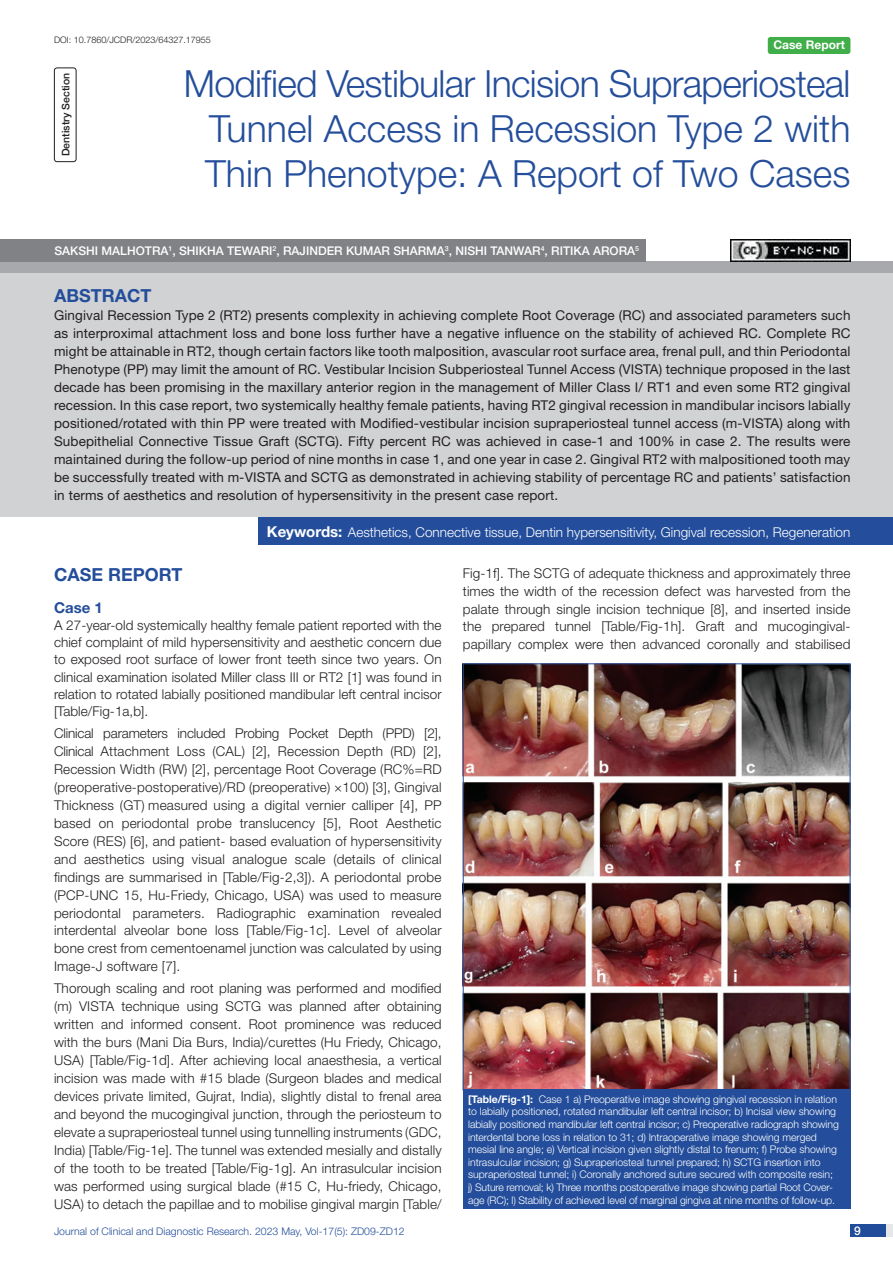
<style>
.page{position:relative;width:893px;height:1263px;background:#fff}
.page>*{position:absolute;margin:0;border:0;box-sizing:border-box;transform-origin:0 0}
.t1{font:300 37.5px/45px "Helvetica Neue";color:#244e9b;text-align:justify}
.Heading{font:700 18px "Helvetica Neue";color:#244e9b}
.Abstract_head{font:700 18px "Helvetica Neue";color:#244e9b}
.HEAD_2{font:700 15px "Helvetica Neue";color:#244e9b}
.Body_text{font:300 13.5px/17.9px "Helvetica Neue";letter-spacing:.01em;color:#231f20;text-align:justify}
.Abstract_Text{font:13.5px/18px "Helvetica Neue";letter-spacing:.01em;color:#231f20;text-align:justify}
.Key_words{font:300 13.5px "Helvetica Neue";color:#fff}
.Author{font:500 12px "Helvetica Neue";color:#fff}
.t2{font:700 12px "Helvetica Neue";color:#fff}
.TABLE_FIG{font:300 10.5px/12.6px "Helvetica Neue";letter-spacing:-.005em;color:#fff}
.t3{font:300 10.5px "Helvetica Neue";color:#244e9b}
.section{font:500 10.5px "Helvetica Neue";color:#231f20}
.DOI{font:300 9px "Helvetica Neue";color:#231f20}
.s1{font-weight:700;font-size:15px}
.s2{font-weight:700}
</style>
<div class="page">
<div style="left:850px;top:1224px;width:43px;height:13px;background:#e6e7e9"></div>
<div style="left:850px;top:1224px;width:35px;height:13px;background:#214c99"></div>
<div style="left:54px;top:68px;width:22px;height:94px;border:1px solid #231f20;border-radius:3px"></div>
<div style="left:768px;top:37px;width:82px;height:17px;background:#40ae49;border-radius:3px"></div>
<div style="left:0;top:262px;width:893px;height:12px;background:#a8a9ad"></div>
<div style="left:0;top:239px;width:646px;height:23px;background:#808285"></div>
<div style="left:0;top:274px;width:893px;height:243px;background:#d1d2d4"></div>
<div style="left:259px;top:517px;width:634px;height:28px;background:#244e9b"></div>
<img style="left:465px;top:665px;width:383px;height:423px">
<div style="left:463px;top:1089px;width:387px;height:120px;background:#244e9b"></div>
<img style="left:730px;top:239px;width:120px;height:23px">
<p class="DOI" style="left:54px;top:35px;width:158px">DOI: 10.7860/JCDR/2023/64327.17955</p>
<p class="section" style="left:59px;top:156px;width:85px;rotate:-90deg">DENTISTRY SECTION</p>
<p class="t1" style="left:205px;top:60px;width:647px;text-indent:-21px">Modified Vestibular Incision Supraperiosteal Tunnel Access in Recession Type 2 with Thin Phenotype: A Report of Two Cases</p>
<p class="t2" style="left:773px;top:37px;width:73px">Case Report</p>
<p class="Author" style="left:54px;top:244px;width:586px">SAKSHI MALHOTRA<sup>1</sup>, SHIKHA TEWARI<sup>2</sup>, RAJINDER KUMAR SHARMA<sup>3</sup>, NISHI TANWAR<sup>4</sup>, RITIKA ARORA<sup>5</sup></p>
<p class="Abstract_head" style="left:54px;top:284px;width:99px">ABSTRACT</p>
<p class="Abstract_Text" style="left:54px;top:306px;width:798px">Gingival Recession Type 2 (RT2) presents complexity in achieving complete Root Coverage (RC) and associated parameters such as interproximal attachment loss and bone loss further have a negative influence on the stability of achieved RC. Complete RC might be attainable in RT2, though certain factors like tooth malposition, avascular root surface area, frenal pull, and thin Periodontal Phenotype (PP) may limit the amount of RC. Vestibular Incision Subperiosteal Tunnel Access (VISTA) technique proposed in the last decade has been promising in the maxillary anterior region in the management of Miller Class I/ RT1 and even some RT2 gingival recession. In this case report, two systemically healthy female patients, having RT2 gingival recession in mandibular incisors labially positioned/rotated with thin PP were treated with Modified-vestibular incision supraperiosteal tunnel access (m-VISTA) along with Subepithelial Connective Tissue Graft (SCTG). Fifty percent RC was achieved in case-1 and 100% in case 2. The results were maintained during the follow-up period of nine months in case 1, and one year in case 2. Gingival RT2 with malpositioned tooth may be successfully treated with m-VISTA and SCTG as demonstrated in achieving stability of percentage RC and patients’ satisfaction in terms of aesthetics and resolution of hypersensitivity in the present case report.</p>
<p class="Key_words" style="left:267px;top:524px;width:585px"><span class="s1">Keywords:</span> Aesthetics, Connective tissue, Dentin hypersensitivity, Gingival recession, Regeneration</p>
<p class="Heading" style="left:54px;top:563px;width:130px">CASE REPORT</p>
<p class="HEAD_2" style="left:54px;top:598px;width:50px">Case 1</p>
<p class="Body_text" style="left:54px;top:616px;width:389px;line-height:17.2px">A 27-year-old systemically healthy female patient reported with the chief complaint of mild hypersensitivity and aesthetic concern due to exposed root surface of lower front teeth since two years. On clinical examination isolated Miller class III or RT2 [1] was found in relation to rotated labially positioned mandibular left central incisor [Table/Fig-1a,b].</p>
<p class="Body_text" style="left:54px;top:724px;width:389px">Clinical parameters included Probing Pocket Depth (PPD) [2], Clinical Attachment Loss (CAL) [2], Recession Depth (RD) [2], Recession Width (RW) [2], percentage Root Coverage (RC%=RD (preoperative-postoperative)/RD (preoperative) ×100) [3], Gingival Thickness (GT) measured using a digital vernier calliper [4], PP based on periodontal probe translucency [5], Root Aesthetic Score (RES) [6], and patient- based evaluation of hypersensitivity and aesthetics using visual analogue scale (details of clinical findings are summarised in [Table/Fig-2,3]). A periodontal probe (PCP-UNC 15, Hu-Friedy, Chicago, USA) was used to measure periodontal parameters. Radiographic examination revealed interdental alveolar bone loss [Table/Fig-1c]. Level of alveolar bone crest from cementoenamel junction was calculated by using Image-J software [7].</p>
<p class="Body_text" style="left:54px;top:979px;width:389px">Thorough scaling and root planing was performed and modified (m) VISTA technique using SCTG was planned after obtaining written and informed consent. Root prominence was reduced with the burs (Mani Dia Burs, India)/curettes (Hu Friedy, Chicago, USA) [Table/Fig-1d]. After achieving local anaesthesia, a vertical incision was made with #15 blade (Surgeon blades and medical devices private limited, Gujrat, India), slightly distal to frenal area and beyond the mucogingival junction, through the periosteum to elevate a supraperiosteal tunnel using tunnelling instruments (GDC, India) [Table/Fig-1e]. The tunnel was extended mesially and distally of the tooth to be treated [Table/Fig-1g]. An intrasulcular incision was performed using surgical blade (#15 C, Hu-friedy, Chicago, USA) to detach the papillae and to mobilise gingival margin [Table/</p>
<p class="Body_text" style="left:463px;top:564px;width:389px">Fig-1f]. The SCTG of adequate thickness and approximately three times the width of the recession defect was harvested from the palate through single incision technique [8], and inserted inside the prepared tunnel [Table/Fig-1h]. Graft and mucogingival&shy;papillary complex were then advanced coronally and stabilised</p>
<p class="TABLE_FIG" style="left:468px;top:1092px;width:372px"><span class="s2">[Table/Fig-1]:</span> Case 1 a) Preoperative image showing gingival recession in relation to labially positioned, rotated mandibular left central incisor; b) Incisal view showing labially positioned mandibular left central incisor; c) Preoperative radiograph showing interdental bone loss in relation to 31; d) Intraoperative image showing merged mesial line angle; e) Vertical incision given slightly distal to frenum; f) Probe showing intrasulcular incision; g) Supraperiosteal tunnel prepared; h) SCTG insertion into supraperiosteal tunnel; i) Coronally anchored suture secured with composite resin; j) Suture removal; k) Three months postoperative image showing partial Root Cover&shy;age (RC); l) Stability of achieved level of marginal gingiva at nine months of follow-up.</p>
<p class="t3" style="left:54px;top:1225px;width:352px">Journal of Clinical and Diagnostic Research. 2023 May, Vol-17(5): ZD09-ZD12</p>
<p class="Author" style="left:854px;top:1223px;width:8px">9</p>
</div>
